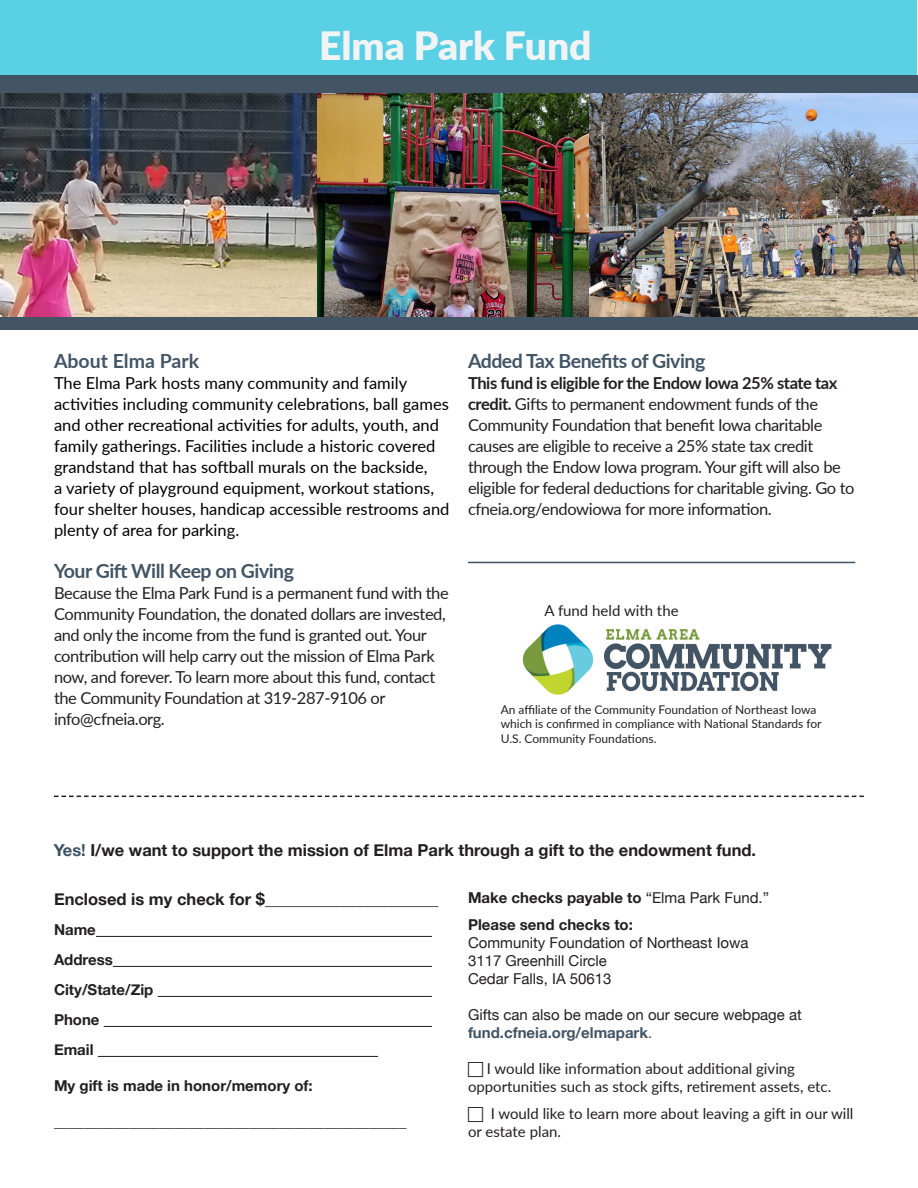
<style>
.page{position:relative;width:918px;height:1188px;background:#fff}
.page>*{position:absolute;margin:0;border:0;box-sizing:border-box;transform-origin:0 0}
.t1{font:900 39px "Lato";color:#f2f3f4}
.t2{font:700 19.5px "Lato";letter-spacing:-.025em;color:#435464}
.t3{font:700 19.5px "Lato";color:#435464}
.t4{font:16.5px/21px "Lato";letter-spacing:-.025em;color:#231f20}
.t5{font:16.5px/21px "Lato";color:#000}
.t6{font:700 16.5px "Helvetica Neue";color:#231f20}
.t7{font:15px/18px "Lato";color:#231f20}
.t8{font:15px "Helvetica Neue";color:#231f20}
.t9{font:700 15px/30px "Helvetica Neue";color:#231f20}
.t10{font:700 15px "Helvetica Neue";color:#435464}
.t11{font:12px/14.4px "Lato";color:#231f20}
.s1{font-weight:700}
.s2{color:#3e5364}
.s3{font-weight:400}
</style>
<div class="page">
<img style="left:317px;top:93px;width:272px;height:224px">
<img style="left:0;top:93px;width:317px;height:225px">
<img style="left:589px;top:93px;width:329px;height:225px">
<img style="left:522px;top:624px;width:310px;height:71px">
<svg style="left:54px;top:796px;width:810px;height:1px"></svg>
<hr style="left:96px;top:936px;width:336px;height:1px;background:#231f20">
<hr style="left:113px;top:966px;width:319px;height:1px;background:#231f20">
<hr style="left:158px;top:996px;width:274px;height:1px;background:#231f20">
<hr style="left:104px;top:1026px;width:328px;height:1px;background:#231f20">
<hr style="left:98px;top:1056px;width:280px;height:1px;background:#231f20">
<hr style="left:468px;top:562px;width:387px;height:1px;background:#3e5364">
<div style="left:0;top:0;width:917px;height:76px;background:#59d0e4"></div>
<div style="left:0;top:318px;width:918px;height:12px;background:#435464"></div>
<div style="left:0;top:76px;width:918px;height:17px;background:#435464"></div>
<p class="t1" style="left:319px;top:16px;width:274px">Elma Park Fund</p>
<p class="t3" style="left:54px;top:347px;width:147px">About Elma Park</p>
<p class="t5" style="left:54px;top:372px;width:397px">The Elma Park hosts many community and family activities including community celebrations, ball games and other recreational activities for adults, youth, and family gatherings. Facilities include a historic covered grandstand that has softball murals on the backside,<br>a variety of playground equipment, workout stations, four shelter houses, handicap accessible restrooms and plenty of area for parking.</p>
<p class="t2" style="left:54px;top:557px;width:242px">Your Gift Will Keep on Giving</p>
<p class="t4" style="left:54px;top:582px;width:396px">Because the Elma Park Fund is a permanent fund with the Community Foundation, the donated dollars are invested, and only the income from the fund is granted out. Your contribution will help carry out the mission of Elma Park now, and forever. To learn more about this fund, contact the Community Foundation at 319-287-9106 or</p>
<p class="t4" style="left:54px;top:708px;width:112px">info@cfneia.org.</p>
<p class="t2" style="left:468px;top:347px;width:239px">Added Tax Benefits of Giving</p>
<p class="t4" style="left:468px;top:372px;width:388px"><span class="s1">This fund is eligible for the Endow Iowa 25% state tax credit.</span> Gifts to permanent endowment funds of the Community Foundation that benefit Iowa charitable causes are eligible to receive a 25% state tax credit through the Endow Iowa program. Your gift will also be eligible for federal deductions for charitable giving. Go to cfneia.org/endowiowa for more information.</p>
<p class="t7" style="left:545px;top:601px;width:136px">A fund held with the</p>
<p class="t11" style="left:501px;top:702px;width:322px">An affiliate of the Community Foundation of Northeast Iowa which is confirmed in compliance with National Standards for<br>U.S. Community Foundations.</p>
<p class="t6" style="left:54px;top:837px;width:704px"><span class="s2">Yes!</span> I/we want to support the mission of Elma Park through a gift to the endowment fund.</p>
<p class="t6" style="left:54px;top:886px;width:386px">Enclosed is my check for $_____________________</p>
<p class="t9" style="left:54px;top:915px;width:101px">Name<br>Address<br>City/State/Zip<br>Phone<br>Email</p>
<p class="t9" style="left:54px;top:1071px;width:260px">My gift is made in honor/memory of:</p>
<p class="t8" style="left:54px;top:1111px;width:354px">_______________________________________________</p>
<p class="t9" style="left:468px;top:884px;width:303px">Make checks payable to <span class="s3">“Elma Park Fund.”</span></p>
<p class="t9" style="left:468px;top:911px;width:166px">Please send checks to:</p>
<p class="t8" style="left:468px;top:932px;width:282px">Community Foundation of Northeast Iowa</p>
<p class="t8" style="left:468px;top:950px;width:140px">3117 Greenhill Circle</p>
<p class="t8" style="left:468px;top:968px;width:145px">Cedar Falls, IA 50613</p>
<p class="t8" style="left:468px;top:1004px;width:335px">Gifts can also be made on our secure webpage at</p>
<p class="t10" style="left:468px;top:1021px;width:186px">fund.cfneia.org/elmapark<span class="s3">.</span></p>
<p class="t7" style="left:468px;top:1059px;width:365px;text-indent:19px">I would like information about additional giving opportunities such as stock gifts, retirement assets, etc.</p>
<p class="t7" style="left:468px;top:1104px;width:387px;text-indent:23px">I would like to learn more about leaving a gift in our will or estate plan.</p>
</div>
